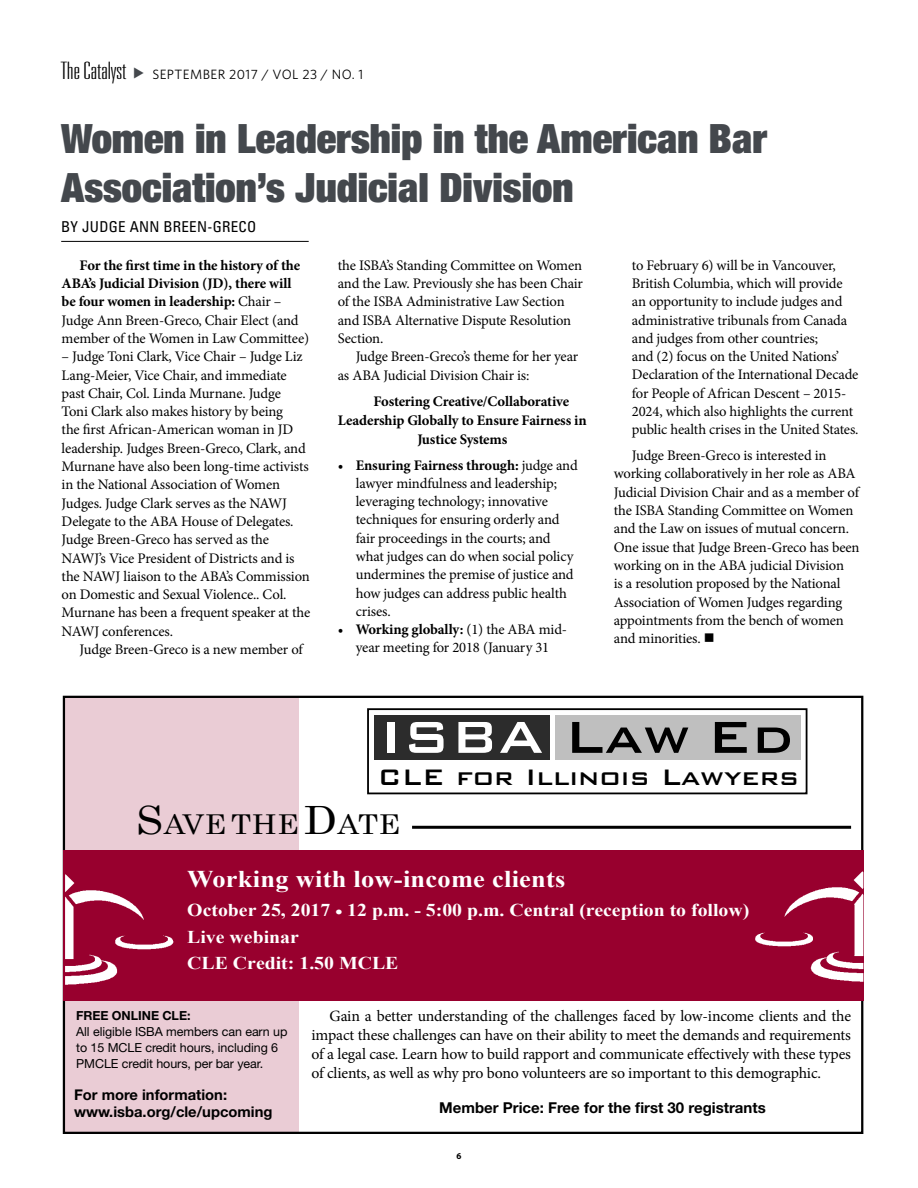
<style>
.page{position:relative;width:918px;height:1188px;background:#fff}
.page>*{position:absolute;margin:0;border:0;box-sizing:border-box;transform-origin:0 0}
.t1{font:500 59.85px "Bank Gothic BT";color:#000}
.t2{font:900 condensed 40.5px/48.6px "Helvetica Neue LT Std";color:#44484d}
.t3{font:500 29.85px "Bank Gothic BT";color:#000}
.t4{font:27.3px "Century";letter-spacing:.015em;color:#000;scale:1.1 1}
.t5{font:700 24px "Times New Roman";letter-spacing:.01em;color:#fff;scale:1.1 1}
.t6{font:100 ultra-condensed 24px "Univers LT Std";color:#000;scale:1.41 1}
.t7{font:700 18px/26.1px "Times New Roman";color:#fff;scale:1.1 1}
.t8{font:15.75px/18.9px "Minion Pro";letter-spacing:-.015em;color:#000;text-align:justify}
.t9{font:700 15px "Helvetica Neue LT Std";color:#000}
.t10{font:condensed 15px "Univers LT Std";letter-spacing:.02em;color:#000}
.t11{font:14.7px/18.3px "Minion Pro";letter-spacing:-.01em;color:#000}
.t12{font:700 14.7px/18.3px "Minion Pro";letter-spacing:-.01em;color:#000}
.t13{font:700 14.7px/17.7px "Helvetica Neue LT Std";color:#000}
.t14{font:13.5px "Whitney";letter-spacing:.03em;color:#000}
.t15{font:12.45px/15.9px "Helvetica Neue LT Std";letter-spacing:-.005em;color:#000}
.t16{font:700 12.45px "Helvetica Neue LT Std";letter-spacing:-.005em;color:#000}
.t17{font:700 9px "Myriad Pro";color:#000}
.s1{font-weight:400}
.s2{font-weight:700}
.s3{color:#fff}
.s4{font-size:39px}
</style>
<div class="page">
<hr style="left:61px;top:241px;width:248px;height:1px;background:#000">
<div style="left:65px;top:699px;width:234px;height:433px;background:#eaccd5"></div>
<div style="left:63px;top:850px;width:800px;height:150px;background:#98002e"></div>
<img style="left:65px;top:874px;width:109px;height:111px">
<hr style="left:412px;top:826px;width:439px;height:3px;background:#000">
<div style="left:367px;top:708px;width:440px;height:86px;border:2px solid #000"></div>
<div style="left:374px;top:716px;width:176px;height:44px;background:#2c2c2c"></div>
<div style="left:555px;top:716px;width:246px;height:44px;background:#bfbfbf"></div>
<img style="left:755px;top:871px;width:108px;height:111px">
<h3 class="t6" style="left:61px;top:58px;width:48px">The Catalyst</h3>
<p class="t14" style="left:152px;top:65px;width:212px">SEPTEMBER 2017 / VOL 23 / NO. 1</p>
<h2 class="t2" style="left:61px;top:113px;width:708px">Women in Leadership in the American Bar<br>Association’s Judicial Division</h2>
<p class="t10" style="left:61px;top:217px;width:197px">BY JUDGE ANN BREEN-GRECO</p>
<p class="t12" style="left:62px;top:256px;width:249px;text-indent:18px">For the first time in the history of the ABA’s Judicial Division (JD), there will be four women in leadership: <span class="s1">Chair – Judge Ann Breen-Greco, Chair Elect (and member of the Women in Law Committee)</span></p>
<p class="t11" style="left:62px;top:348px;width:250px">– Judge Toni Clark, Vice Chair – Judge Liz Lang-Meier, Vice Chair, and immediate past Chair, Col. Linda Murnane. Judge Toni Clark also makes history by being<br>the first African-American woman in JD leadership. Judges Breen-Greco, Clark, and Murnane have also been long-time activists in the National Association of Women Judges. Judge Clark serves as the NAWJ Delegate to the ABA House of Delegates.<br>Judge Breen-Greco has served as the NAWJ’s Vice President of Districts and is the NAWJ liaison to the ABA’s Commission on Domestic and Sexual Violence.. Col.<br>Murnane has been a frequent speaker at the NAWJ conferences.</p>
<p class="t11" style="left:80px;top:640px;width:225px">Judge Breen-Greco is a new member of</p>
<p class="t11" style="left:338px;top:256px;width:247px">the ISBA’s Standing Committee on Women and the Law. Previously she has been Chair of the ISBA Administrative Law Section and ISBA Alternative Dispute Resolution Section.</p>
<p class="t11" style="left:338px;top:347px;width:242px;line-height:18.8px;text-indent:18px">Judge Breen-Greco’s theme for her year as ABA Judicial Division Chair is:</p>
<p class="t12" style="left:373px;top:392px;width:197px">Fostering Creative/Collaborative</p>
<p class="t12" style="left:338px;top:411px;width:250px">Leadership Globally to Ensure Fairness in</p>
<p class="t12" style="left:417px;top:430px;width:91px">Justice Systems</p>
<p class="t11" style="left:356px;top:456px;width:224px;text-indent:-18px">• <span class="s2">Ensuring Fairness through:</span> judge and lawyer mindfulness and leadership; leveraging technology; innovative techniques for ensuring orderly and fair proceedings in the courts; and what judges can do when social policy undermines the premise of justice and how judges can address public health crises.</p>
<p class="t11" style="left:338px;top:620px;width:231px;text-align:center">• <span class="s2">Working globally:</span> (1) the ABA mid&shy;year meeting for 2018 (January 31</p>
<p class="t11" style="left:632px;top:256px;width:228px">to February 6) will be in Vancouver, British Columbia, which will provide an opportunity to include judges and administrative tribunals from Canada and judges from other countries;<br>and (2) focus on the United Nations’ Declaration of the International Decade for People of African Descent – 2015- 2024, which also highlights the current public health crises in the United States.</p>
<p class="t11" style="left:614px;top:446px;width:247px;text-indent:18px">Judge Breen-Greco is interested in working collaboratively in her role as ABA Judicial Division Chair and as a member of the ISBA Standing Committee on Women and the Law on issues of mutual concern.<br>One issue that Judge Breen-Greco has been working on in the ABA judicial Division<br>is a resolution proposed by the National Association of Women Judges regarding appointments from the bench of women and minorities. ■</p>
<h1 class="t1" style="left:379px;top:705px;width:416px"><span class="s3">ISBA</span> Law Ed</h1>
<h3 class="t3" style="left:378px;top:761px;width:423px">CLE for Illinois Lawyers</h3>
<h3 class="t4" style="left:136px;top:801px;width:241px"><span class="s4">S</span>AVE THE <span class="s4">D</span>ATE</h3>
<h3 class="t5" style="left:187px;top:863px;width:345px">Working with low-income clients</h3>
<p class="t7" style="left:187px;top:897px;width:513px">October 25, 2017 • 12 p.m. - 5:00 p.m. Central (reception to follow)<br>Live webinar<br>CLE Credit: 1.50 MCLE</p>
<p class="t16" style="left:76px;top:1008px;width:116px">FREE ONLINE CLE:</p>
<p class="t15" style="left:76px;top:1023px;width:213px">All eligible ISBA members can earn up to 15 MCLE credit hours, including 6<br>PMCLE credit hours, per bar year.</p>
<p class="t13" style="left:74px;top:1085px;width:200px">For more information: www.isba.org/cle/upcoming</p>
<p class="t8" style="left:312px;top:1007px;width:541px;text-indent:18px">Gain a better understanding of the challenges faced by low-income clients and the impact these challenges can have on their ability to meet the demands and requirements of a legal case. Learn how to build rapport and communicate effectively with these types of clients, as well as why pro bono volunteers are so important to this demographic.</p>
<p class="t9" style="left:439px;top:1099px;width:328px">Member Price: Free for the first 30 registrants</p>
<p class="t17" style="left:457px;top:1150px;width:6px">6</p>
</div>
